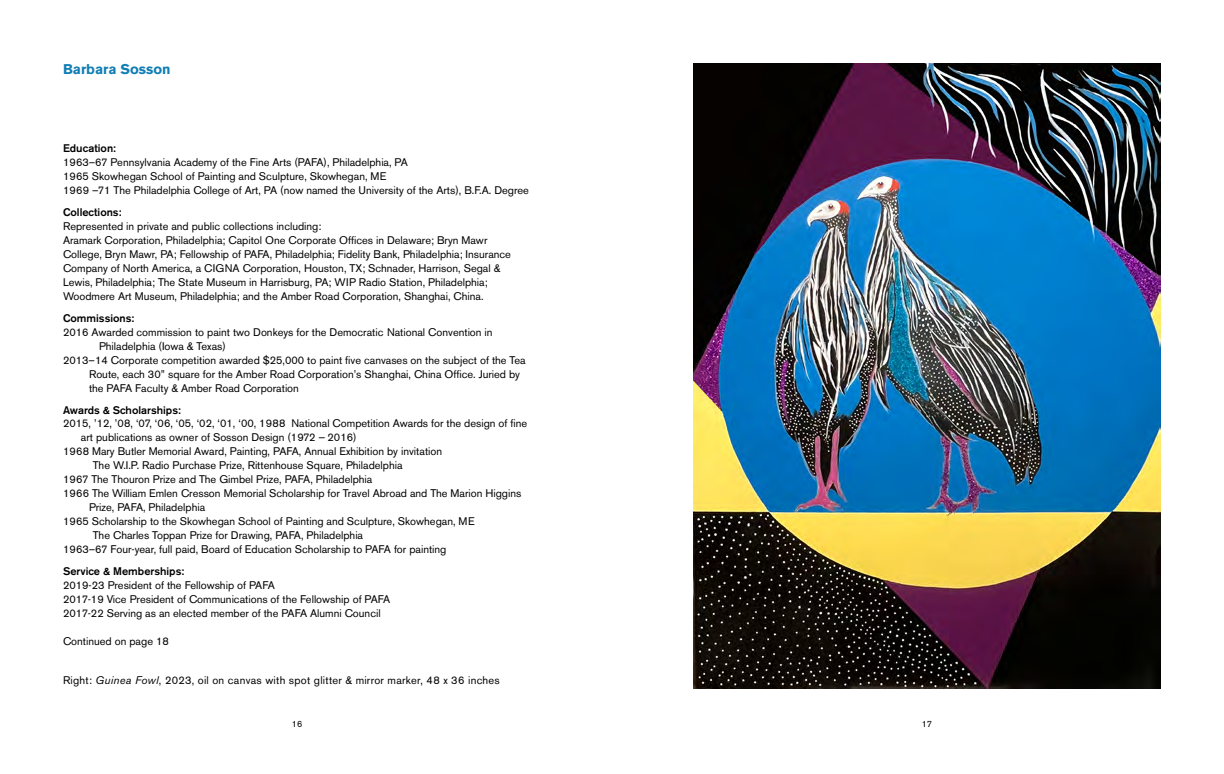
<style>
.page{position:relative;width:1224px;height:774px;background:#fff}
.page>*{position:absolute;margin:0;border:0;box-sizing:border-box;transform-origin:0 0}
.t1{font:700 14px "Akzidenz Grotesk BE";color:#117eb4}
.t2{font:11px/14px "Akzidenz Grotesk BE";color:#000}
.t3{font:500 11px "Akzidenz Grotesk BE";color:#000}
.t4{font:11px "Akzidenz Grotesk BE";letter-spacing:.025em;color:#000}
.t5{font:9px "Akzidenz Grotesk BE";color:#000}
.s1{font-style:italic}
</style>
<div class="page">
<img style="left:693px;top:63px;width:468px;height:625px">
<p class="t1" style="left:63px;top:61px;width:109px">Barbara Sosson</p>
<p class="t3" style="left:63px;top:141px;width:54px">Education:</p>
<p class="t2" style="left:63px;top:155px;width:467px">1963–67 Pennsylvania Academy of the Fine Arts (PAFA), Philadelphia, PA<br>1965 Skowhegan School of Painting and Sculpture, Skowhegan, ME<br>1969 –71 The Philadelphia College of Art, PA (now named the University of the Arts), B.F.A. Degree</p>
<p class="t3" style="left:63px;top:205px;width:60px">Collections:</p>
<p class="t2" style="left:63px;top:219px;width:450px">Represented in private and public collections including:<br>Aramark Corporation, Philadelphia; Capitol One Corporate Offices in Delaware; Bryn Mawr College, Bryn Mawr, PA; Fellowship of PAFA, Philadelphia; Fidelity Bank, Philadelphia; Insurance Company of North America, a CIGNA Corporation, Houston, TX; Schnader, Harrison, Segal &amp; Lewis, Philadelphia; The State Museum in Harrisburg, PA; WIP Radio Station, Philadelphia; Woodmere Art Museum, Philadelphia; and the Amber Road Corporation, Shanghai, China.</p>
<p class="t3" style="left:63px;top:311px;width:73px">Commissions:</p>
<p class="t2" style="left:63px;top:325px;width:431px">2016 Awarded commission to paint two Donkeys for the Democratic National Convention in</p>
<p class="t2" style="left:99px;top:339px;width:128px">Philadelphia (Iowa &amp; Texas)</p>
<p class="t2" style="left:63px;top:353px;width:464px">2013–14 Corporate competition awarded $25,000 to paint five canvases on the subject of the Tea</p>
<p class="t2" style="left:89px;top:367px;width:433px">Route, each 30” square for the Amber Road Corporation’s Shanghai, China Office. Juried by</p>
<p class="t2" style="left:89px;top:381px;width:211px">the PAFA Faculty &amp; Amber Road Corporation</p>
<p class="t3" style="left:63px;top:403px;width:119px">Awards &amp; Scholarships:</p>
<p class="t2" style="left:63px;top:416px;width:466px">2015, ’12, ’08, ‘07, ‘06, ‘05, ‘02, ‘01, ‘00, 1988 National Competition Awards for the design of fine</p>
<p class="t2" style="left:81px;top:430px;width:277px">art publications as owner of Sosson Design (1972 — 2016)</p>
<p class="t2" style="left:63px;top:444px;width:381px">1968 Mary Butler Memorial Award, Painting, PAFA, Annual Exhibition by invitation</p>
<p class="t2" style="left:93px;top:458px;width:311px">The W.I.P. Radio Purchase Prize, Rittenhouse Square, Philadelphia</p>
<p class="t2" style="left:63px;top:472px;width:311px">1967 The Thouron Prize and The Gimbel Prize, PAFA, Philadelphia</p>
<p class="t2" style="left:63px;top:486px;width:460px">1966 The William Emlen Cresson Memorial Scholarship for Travel Abroad and The Marion Higgins</p>
<p class="t2" style="left:89px;top:500px;width:118px">Prize, PAFA, Philadelphia</p>
<p class="t2" style="left:63px;top:514px;width:413px">1965 Scholarship to the Skowhegan School of Painting and Sculpture, Skowhegan, ME</p>
<p class="t2" style="left:93px;top:528px;width:272px">The Charles Toppan Prize for Drawing, PAFA, Philadelphia</p>
<p class="t2" style="left:63px;top:542px;width:385px">1963–67 Four-year, full paid, Board of Education Scholarship to PAFA for painting</p>
<p class="t3" style="left:63px;top:564px;width:123px">Service &amp; Memberships:</p>
<p class="t2" style="left:63px;top:578px;width:329px">2019-23 President of the Fellowship of PAFA<br>2017-19 Vice President of Communications of the Fellowship of PAFA<br>2017-22 Serving as an elected member of the PAFA Alumni Council</p>
<p class="t2" style="left:63px;top:634px;width:107px">Continued on page 18</p>
<p class="t4" style="left:63px;top:673px;width:438px">Right: <span class="s1">Guinea Fowl</span>, 2023, oil on canvas with spot glitter &amp; mirror marker, 48 x 36 inches</p>
<p class="t5" style="left:292px;top:718px;width:12px">16</p>
<p class="t5" style="left:922px;top:718px;width:12px">17</p>
</div>
